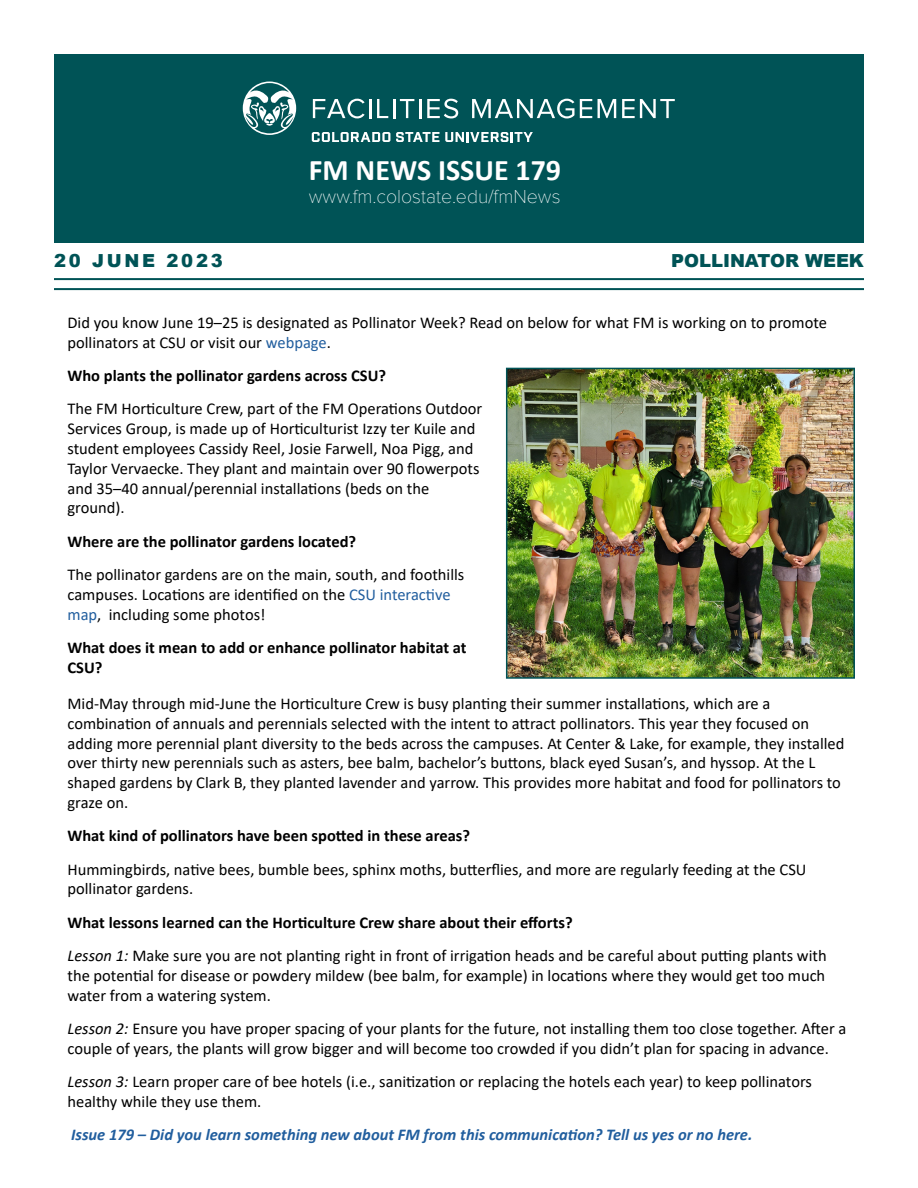
<style>
.page{position:relative;width:918px;height:1188px;background:#fff}
.page>*{position:absolute;margin:0;border:0;box-sizing:border-box;transform-origin:0 0}
.t1{font:700 30px "Calibri";color:#fff}
.t2{font:100 19.5px "Proxima Nova";color:#fff}
.t3{font:900 18px "Arial";color:#005356}
.t4{font:900 18px "Arial";letter-spacing:.15em;color:#005356}
.t5{font:16.5px/19.8px "Calibri";color:#000}
.t6{font:700 16.5px/19.8px "Calibri";color:#000}
.t7{font:italic 700 16.5px "Calibri";color:#215e9e}
.s1{color:#215e9e}
.s2{font-weight:700}
.s3{font-style:italic}
</style>
<div class="page">
<div style="left:54px;top:54px;width:810px;height:189px;background:#005356"></div>
<svg style="left:313px;top:99px;width:58px;height:19px"></svg>
<svg style="left:377px;top:99px;width:44px;height:19px"></svg>
<svg style="left:427px;top:99px;width:31px;height:19px"></svg>
<svg style="left:472px;top:99px;width:102px;height:19px"></svg>
<svg style="left:580px;top:99px;width:12px;height:19px"></svg>
<svg style="left:598px;top:99px;width:18px;height:19px"></svg>
<svg style="left:622px;top:99px;width:53px;height:19px"></svg>
<svg style="left:312px;top:132px;width:78px;height:10px"></svg>
<svg style="left:396px;top:132px;width:43px;height:10px"></svg>
<svg style="left:445px;top:132px;width:88px;height:10px"></svg>
<svg style="left:243px;top:82px;width:53px;height:53px"></svg>
<hr style="left:54px;top:278px;width:810px;height:2px;background:#005356">
<hr style="left:54px;top:288px;width:810px;height:2px;background:#005356">
<img style="left:509px;top:371px;width:343px;height:305px">
<div style="left:506px;top:368px;width:349px;height:311px;border:2px solid #005356"></div>
<h1 class="t1" style="left:309px;top:149px;width:254px">FM NEWS ISSUE 179</h1>
<p class="t2" style="left:309px;top:186px;width:253px">www.fm.colostate.edu/fmNews</p>
<p class="t4" style="left:54px;top:247px;width:170px">20 JUNE 2023</p>
<p class="t3" style="left:671px;top:247px;width:194px">POLLINATOR WEEK</p>
<p class="t5" style="left:68px;top:312px;width:761px">Did you know June 19–25 is designated as Pollinator Week? Read on below for what FM is working on to promote pollinators at CSU or visit our <span class="s1">webpage</span>.</p>
<p class="t6" style="left:68px;top:365px;width:320px">Who plants the pollinator gardens across CSU?</p>
<p class="t5" style="left:68px;top:399px;width:416px">The FM Horticulture Crew, part of the FM Operations Outdoor Services Group, is made up of Horticulturist Izzy ter Kuile and student employees Cassidy Reel, Josie Farwell, Noa Pigg, and Taylor Vervaecke. They plant and maintain over 90 flowerpots and 35–40 annual/perennial installations (beds on the ground).</p>
<p class="t6" style="left:68px;top:531px;width:290px">Where are the pollinator gardens located?</p>
<p class="t5" style="left:68px;top:564px;width:398px">The pollinator gardens are on the main, south, and foothills campuses. Locations are identified on the <span class="s1">CSU interactive map</span>, including some photos!</p>
<p class="t6" style="left:68px;top:637px;width:401px">What does it mean to add or enhance pollinator habitat at<br>CSU?</p>
<p class="t5" style="left:68px;top:693px;width:778px">Mid-May through mid-June the Horticulture Crew is busy planting their summer installations, which are a combination of annuals and perennials selected with the intent to attract pollinators. This year they focused on adding more perennial plant diversity to the beds across the campuses. At Center &amp; Lake, for example, they installed over thirty new perennials such as asters, bee balm, bachelor’s buttons, black eyed Susan’s, and hyssop. At the L shaped gardens by Clark B, they planted lavender and yarrow. This provides more habitat and food for pollinators to graze on.</p>
<p class="t6" style="left:68px;top:826px;width:404px">What kind of pollinators have been spotted in these areas?</p>
<p class="t5" style="left:68px;top:859px;width:741px">Hummingbirds, native bees, bumble bees, sphinx moths, butterflies, and more are regularly feeding at the CSU pollinator gardens.</p>
<p class="t5" style="left:68px;top:905px;width:761px;line-height:33.3px"><span class="s2">What lessons learned can the Horticulture Crew share about their efforts?<br></span><span class="s3">Lesson 1:</span> Make sure you are not planting right in front of irrigation heads and be careful about putting plants with</p>
<p class="t5" style="left:68px;top:965px;width:759px">the potential for disease or powdery mildew (bee balm, for example) in locations where they would get too much water from a watering system.</p>
<p class="t5" style="left:68px;top:1018px;width:781px"><span class="s3">Lesson 2:</span> Ensure you have proper spacing of your plants for the future, not installing them too close together. After a couple of years, the plants will grow bigger and will become too crowded if you didn’t plan for spacing in advance.</p>
<p class="t5" style="left:68px;top:1071px;width:746px"><span class="s3">Lesson 3:</span> Learn proper care of bee hotels (i.e., sanitization or replacing the hotels each year) to keep pollinators healthy while they use them.</p>
<p class="t7" style="left:71px;top:1123px;width:683px">Issue 179 – Did you learn something new about FM from this communication? Tell us yes or no here.</p>
</div>
